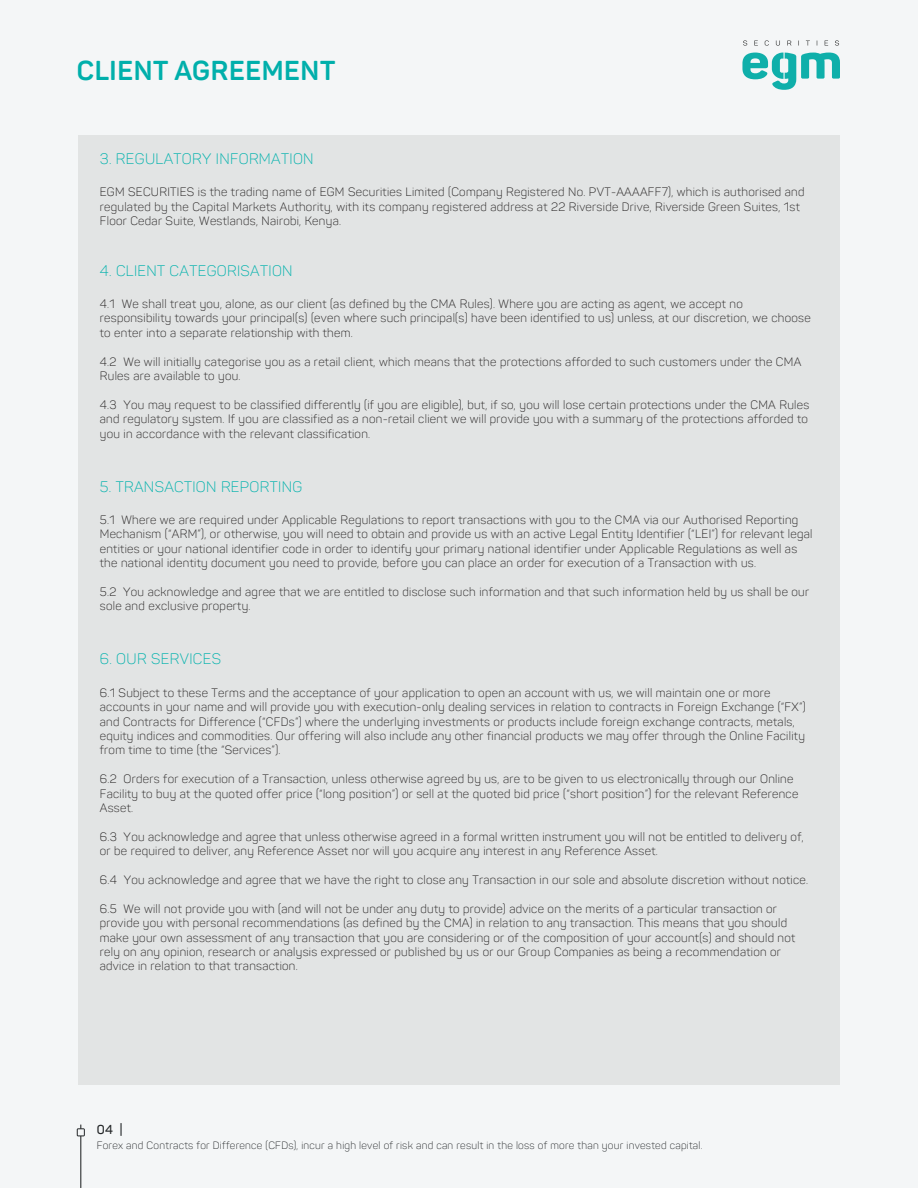
<style>
.page{position:relative;width:918px;height:1188px;background:#f4f6f7}
.page>*{position:absolute;margin:0;border:0;box-sizing:border-box;transform-origin:0 0}
.t1{font:700 27px "Panton";letter-spacing:.025em;color:#00afab}
.t2{font:300 15px "Panton";letter-spacing:.025em;color:#00b1ac}
.t3{font:600 12.75px "Panton";color:#242729}
.t4{font:300 12px/14.4px "Panton";letter-spacing:.025em;color:#211e1e}
.t5{font:300 10.5px "Panton";letter-spacing:.025em;color:#242729}
</style>
<div class="page">
<div style="left:79px;top:136px;width:761px;height:949px;background:#e2e4e4"></div>
<svg style="left:77px;top:1125px;width:8px;height:63px"></svg>
<svg style="left:742px;top:53px;width:98px;height:37px"></svg>
<svg style="left:743px;top:40px;width:4px;height:6px"></svg>
<svg style="left:754px;top:41px;width:4px;height:5px"></svg>
<svg style="left:765px;top:40px;width:4px;height:6px"></svg>
<svg style="left:776px;top:41px;width:4px;height:5px"></svg>
<svg style="left:787px;top:41px;width:4px;height:5px"></svg>
<svg style="left:835px;top:40px;width:4px;height:6px"></svg>
<h1 class="t1" style="left:77px;top:54px;width:260px">CLIENT AGREEMENT</h1>
<p class="t2" style="left:100px;top:150px;width:215px">3. REGULATORY INFORMATION</p>
<p class="t4" style="left:100px;top:185px;width:706px">EGM SECURITIES is the trading name of EGM Securities Limited (Company Registered No. PVT-AAAAFF7), which is authorised and regulated by the Capital Markets Authority, with its company registered address at 22 Riverside Drive, Riverside Green Suites, 1st<br>Floor Cedar Suite, Westlands, Nairobi, Kenya.</p>
<p class="t2" style="left:100px;top:261px;width:194px">4. CLIENT CATEGORISATION</p>
<p class="t4" style="left:100px;top:296px;width:713px">4.1 We shall treat you, alone, as our client (as defined by the CMA Rules). Where you are acting as agent, we accept no responsibility towards your principal(s) (even where such principal(s) have been identified to us) unless, at our discretion, we choose to enter into a separate relationship with them.</p>
<p class="t4" style="left:100px;top:354px;width:703px">4.2 We will initially categorise you as a retail client, which means that the protections afforded to such customers under the CMA<br>Rules are available to you.</p>
<p class="t4" style="left:100px;top:397px;width:711px;text-align:justify">4.3 You may request to be classified differently (if you are eligible), but, if so, you will lose certain protections under the CMA Rules and regulatory system. If you are classified as a non-retail client we will provide you with a summary of the protections afforded to you in accordance with the relevant classification.</p>
<p class="t2" style="left:100px;top:477px;width:204px">5. TRANSACTION REPORTING</p>
<p class="t4" style="left:100px;top:512px;width:714px">5.1 Where we are required under Applicable Regulations to report transactions with you to the CMA via our Authorised Reporting Mechanism (“ARM”), or otherwise, you will need to obtain and provide us with an active Legal Entity Identifier (“LEI”) for relevant legal entities or your national identifier code in order to identify your primary national identifier under Applicable Regulations as well as the national identity document you need to provide, before you can place an order for execution of a Transaction with us.</p>
<p class="t4" style="left:100px;top:584px;width:711px">5.2 You acknowledge and agree that we are entitled to disclose such information and that such information held by us shall be our sole and exclusive property.</p>
<p class="t2" style="left:100px;top:650px;width:123px">6. OUR SERVICES</p>
<p class="t4" style="left:100px;top:685px;width:707px">6.1 Subject to these Terms and the acceptance of your application to open an account with us, we will maintain one or more accounts in your name and will provide you with execution-only dealing services in relation to contracts in Foreign Exchange (“FX”) and Contracts for Difference (“CFDs”) where the underlying investments or products include foreign exchange contracts, metals, equity indices and commodities. Our offering will also include any other financial products we may offer through the Online Facility from time to time (the “Services”).</p>
<p class="t4" style="left:100px;top:772px;width:700px">6.2 Orders for execution of a Transaction, unless otherwise agreed by us, are to be given to us electronically through our Online<br>Facility to buy at the quoted offer price (“long position”) or sell at the quoted bid price (“short position”) for the relevant Reference<br>Asset.</p>
<p class="t4" style="left:100px;top:829px;width:705px">6.3 You acknowledge and agree that unless otherwise agreed in a formal written instrument you will not be entitled to delivery of, or be required to deliver, any Reference Asset nor will you acquire any interest in any Reference Asset.</p>
<p class="t4" style="left:100px;top:872px;width:710px">6.4 You acknowledge and agree that we have the right to close any Transaction in our sole and absolute discretion without notice.</p>
<p class="t4" style="left:100px;top:901px;width:697px">6.5 We will not provide you with (and will not be under any duty to provide) advice on the merits of a particular transaction or provide you with personal recommendations (as defined by the CMA) in relation to any transaction. This means that you should make your own assessment of any transaction that you are considering or of the composition of your account(s) and should not rely on any opinion, research or analysis expressed or published by us or our Group Companies as being a recommendation or advice in relation to that transaction.</p>
<p class="t3" style="left:97px;top:1122px;width:27px">04 |</p>
<p class="t5" style="left:97px;top:1139px;width:607px">Forex and Contracts for Difference (CFDs), incur a high level of risk and can result in the loss of more than your invested capital.</p>
</div>
